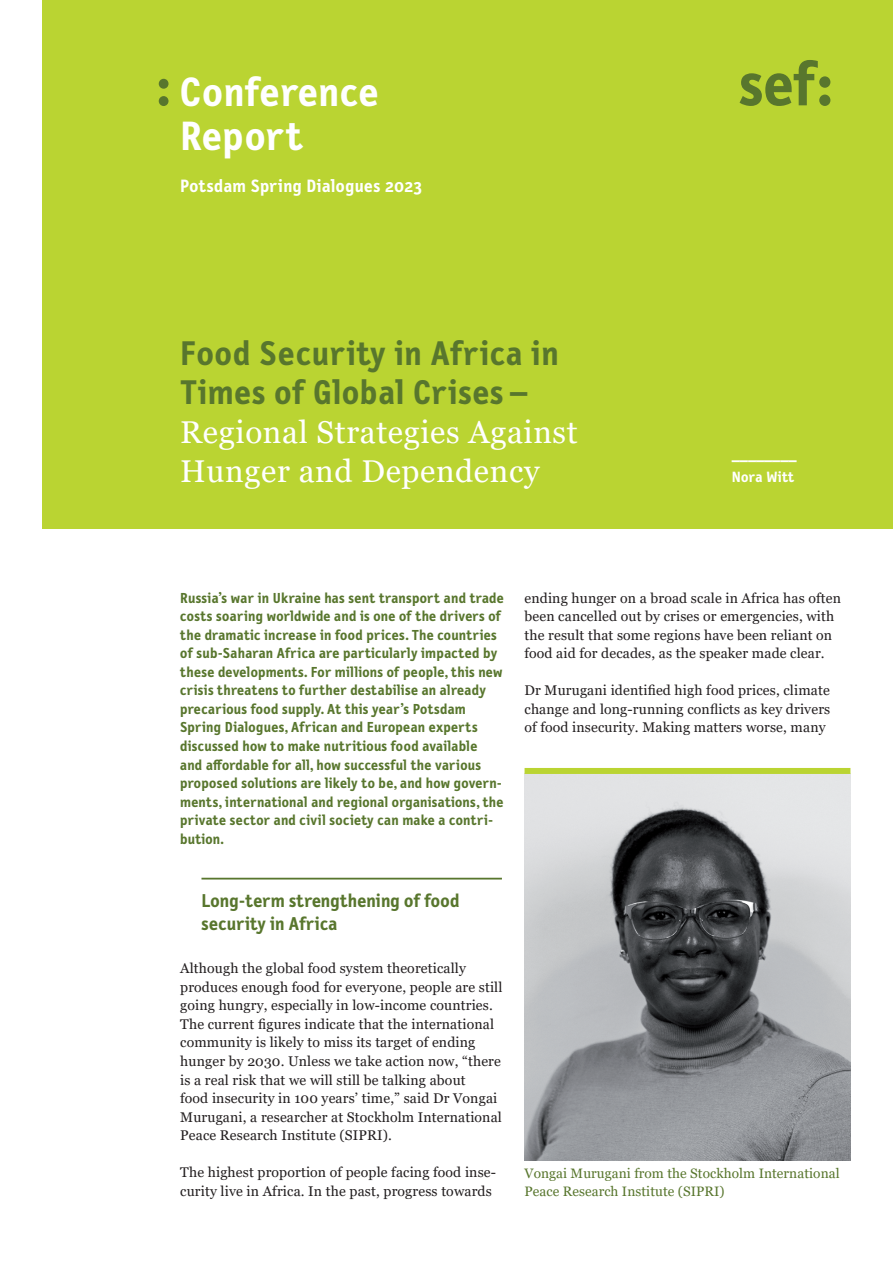
<style>
.page{position:relative;width:893px;height:1263px;background:#fff}
.page>*{position:absolute;margin:0;border:0;box-sizing:border-box;transform-origin:0 0}
.t1{font:700 57.75px "Letter Gothic Text OT";color:#58762d}
.t2{font:700 41.25px/44.2px "Letter Gothic Text OT";letter-spacing:.02em;color:#fff}
.t3{font:700 34.5px/39px "Letter Gothic Text OT";letter-spacing:.02em;color:#58762d}
.t4{font:31.5px/39px "Georgia";letter-spacing:.02em;color:#fff}
.t5{font:700 18.75px/23px "Letter Gothic Text OT";letter-spacing:.005em;color:#58762d}
.t6{font:700 18px "Letter Gothic Text OT";letter-spacing:.02em;color:#fff}
.t7{font:700 16.5px "Letter Gothic Text OT";color:#fff}
.t8{font:700 15px "Letter Gothic Text OT";letter-spacing:.02em;color:#fff}
.t9{font:700 14.7px/18.6px "Letter Gothic Text OT";letter-spacing:.015em;color:#58762d}
.t10{font:14.1px/18.6px "Georgia";letter-spacing:.01em;color:#231f20}
.t11{font:13.65px/18.1px "Georgia";letter-spacing:.005em;color:#58762d}
</style>
<div class="page">
<div style="left:43px;top:0;width:850px;height:529px;background:#bad432"></div>
<svg style="left:740px;top:60px;width:90px;height:46px"></svg>
<hr style="left:201px;top:878px;width:301px;height:1px;background:#58762d">
<img style="left:525px;top:774px;width:325px;height:387px">
<div style="left:525px;top:768px;width:325px;height:6px;background:#bad432"></div>
<h1 class="t1" style="left:156px;top:51px;width:18px">:</h1>
<h2 class="t2" style="left:180px;top:70px;width:200px">Conference<br>Report</h2>
<p class="t6" style="left:180px;top:175px;width:243px">Potsdam Spring Dialogues 2023</p>
<h3 class="t3" style="left:180px;top:334px;width:380px">Food Security in Africa in<br>Times of Global Crises –</h3>
<h3 class="t4" style="left:180px;top:414px;width:399px">Regional Strategies Against<br>Hunger and Dependency</h3>
<p class="t7" style="left:732px;top:450px;width:66px">––––––––</p>
<p class="t8" style="left:732px;top:468px;width:64px">Nora Witt</p>
<p class="t9" style="left:180px;top:588px;width:325px">Russia’s war in Ukraine has sent transport and trade costs soaring worldwide and is one of the drivers of the dramatic increase in food prices. The countries of sub-Saharan Africa are particularly impacted by these developments. For millions of people, this new crisis threatens to further destabilise an already precarious food supply. At this year’s Potsdam Spring Dialogues, African and European experts discussed how to make nutritious food available<br>and affordable for all, how successful the various proposed solutions are likely to be, and how govern&shy;ments, international and regional organisations, the private sector and civil society can make a contri&shy;bution.</p>
<h3 class="t5" style="left:201px;top:889px;width:260px">Long-term strengthening of food security in Africa</h3>
<p class="t10" style="left:180px;top:959px;width:324px">Although the global food system theoretically produces enough food for everyone, people are still going hungry, especially in low-income countries.<br>The current figures indicate that the international community is likely to miss its target of ending hunger by 2030. Unless we take action now, “there is a real risk that we will still be talking about<br>food insecurity in 100 years’ time,” said Dr Vongai Murugani, a researcher at Stockholm International Peace Research Institute (SIPRI).</p>
<p class="t10" style="left:180px;top:1163px;width:317px">The highest proportion of people facing food inse&shy;curity live in Africa. In the past, progress towards</p>
<p class="t10" style="left:524px;top:589px;width:318px">ending hunger on a broad scale in Africa has often been cancelled out by crises or emergencies, with the result that some regions have been reliant on food aid for decades, as the speaker made clear.</p>
<p class="t10" style="left:524px;top:681px;width:307px;text-align:justify">Dr Murugani identified high food prices, climate change and long-running conflicts as key drivers of food insecurity. Making matters worse, many</p>
<p class="t11" style="left:524px;top:1164px;width:317px">Vongai Murugani from the Stockholm International<br>Peace Research Institute (SIPRI)</p>
</div>
